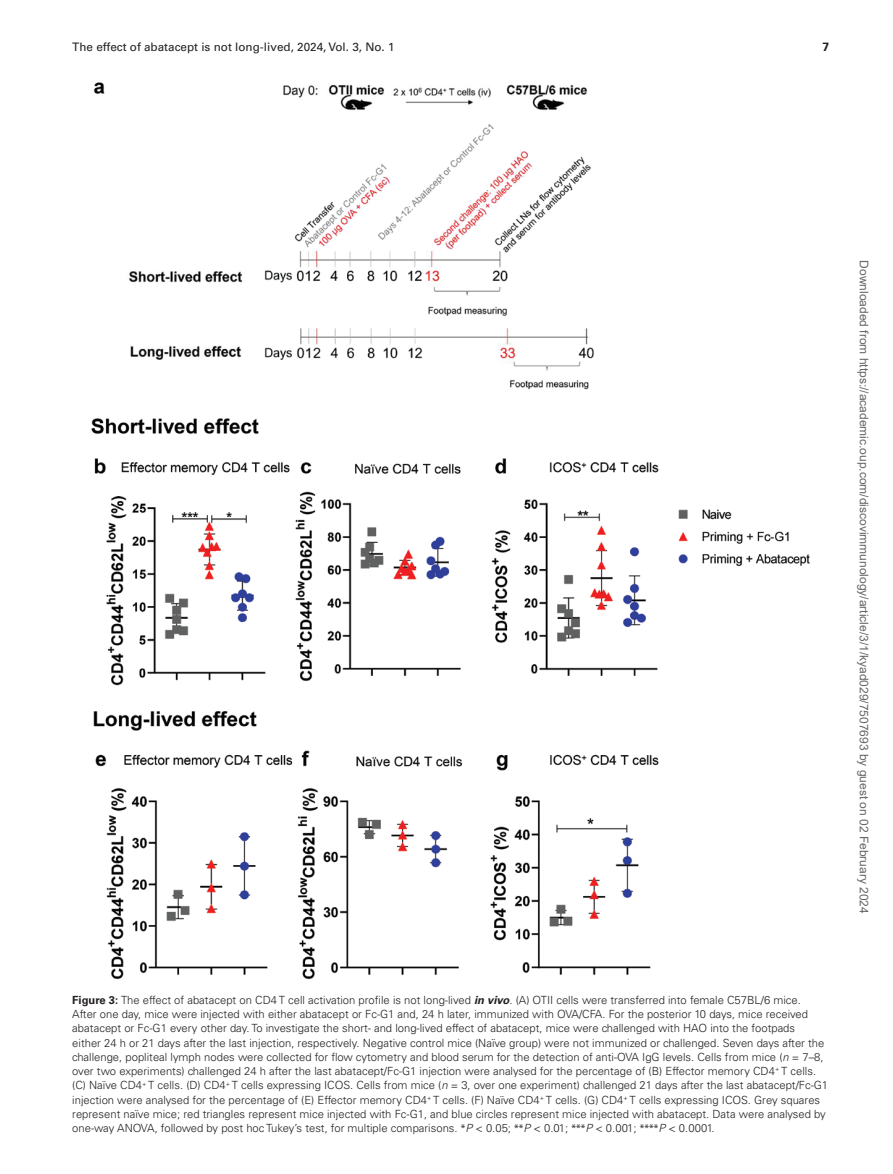
<style>
.page{position:relative;width:893px;height:1174px;background:#fff}
.page>*{position:absolute;margin:0;border:0;box-sizing:border-box;transform-origin:0 0}
.t1{font:12px "Arial";color:#666}
.t2{font:700 12px "Univers LT Std";color:#231f20}
.t3{font:11.7px "Univers LT Std";color:#231f20}
.t4{font:300 11.25px/14.2px "Univers LT Std";color:#231f20}
.s1{font-weight:700}
.s2{font-weight:700;font-style:italic}
.s3{font-style:italic}
.s4{font-family:"Myriad Pro";font-weight:400}
</style>
<div class="page">
<img style="left:91px;top:82px;width:719px;height:897px">
<p class="t3" style="left:72px;top:40px;width:324px">The effect of abatacept is not long-lived, 2024, Vol. 3, No. 1</p>
<p class="t2" style="left:822px;top:40px;width:8px">7</p>
<p class="t1" style="left:868px;top:260px;width:655px;rotate:90deg">Downloaded from https://academic.oup.com/discovimmunology/article/3/1/kyad029/7507693 by guest on 02 February 2024</p>
<p class="t4" style="left:72px;top:992px;width:757px"><span class="s1">Figure 3:</span> The effect of abatacept on CD4 T cell activation profile is not long-lived <span class="s2">in vivo</span>. (A) OTII cells were transferred into female C57BL/6 mice.<br>After one day, mice were injected with either abatacept or Fc-G1 and, 24 h later, immunized with OVA/CFA. For the posterior 10 days, mice received abatacept or Fc-G1 every other day. To investigate the short- and long-lived effect of abatacept, mice were challenged with HAO into the footpads<br>either 24 h or 21 days after the last injection, respectively. Negative control mice (Naïve group) were not immunized or challenged. Seven days after the challenge, popliteal lymph nodes were collected for flow cytometry and blood serum for the detection of anti-OVA IgG levels. Cells from mice (<span class="s3">n</span> = 7–8, over two experiments) challenged 24 h after the last abatacept/Fc-G1 injection were analysed for the percentage of (B) Effector memory CD4<sup>+</sup> T cells. (C) Naïve CD4<sup>+</sup> T cells. (D) CD4<sup>+</sup> T cells expressing ICOS. Cells from mice (<span class="s3">n</span> = 3, over one experiment) challenged 21 days after the last abatacept/Fc-G1 injection were analysed for the percentage of (E) Effector memory CD4<sup>+</sup> T cells. (F) Naïve CD4<sup>+</sup> T cells. (G) CD4<sup>+</sup> T cells expressing ICOS. Grey squares represent naïve mice; red triangles represent mice injected with Fc-G1, and blue circles represent mice injected with abatacept. Data were analysed by one-way ANOVA, followed by post hoc Tukey’s test, for multiple comparisons. <span class="s4">*</span><span class="s3">P</span> &lt; 0.05; <span class="s4">**</span><span class="s3">P</span> &lt; 0.01; <span class="s4">***</span><span class="s3">P</span> &lt; 0.001; <span class="s4">****</span><span class="s3">P</span> &lt; 0.0001.</p>
</div>
